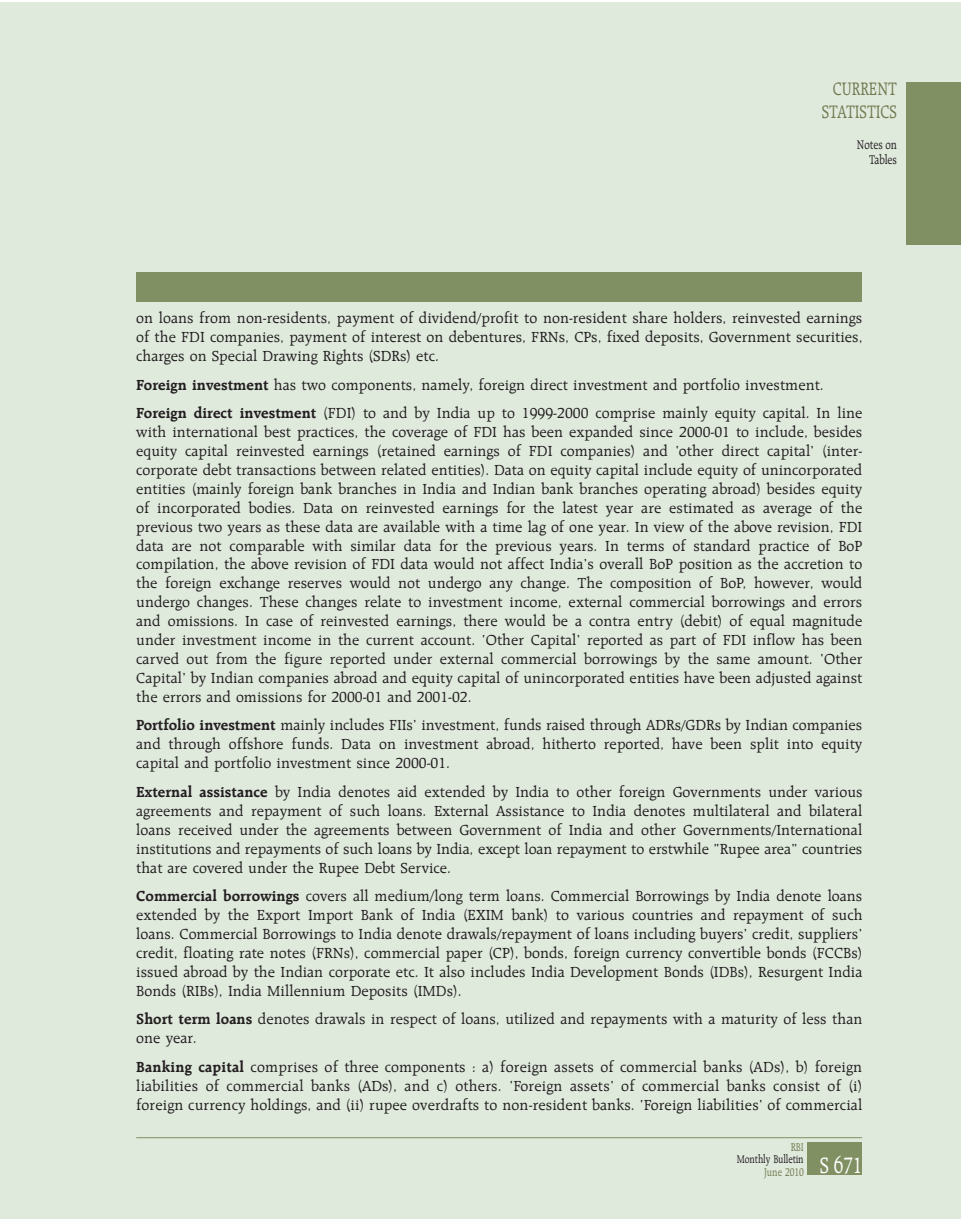
<style>
.page{position:relative;width:961px;height:1219px;background:#fff}
.page>*{position:absolute;margin:0;border:0;box-sizing:border-box;transform-origin:0 0}
.t1{font:24px "TTE2 D2 B940 O00";color:#fff;scale:.8 1}
.t2{font:19.5px/23.7px "TT1 FF6 DO00";letter-spacing:-.005em;color:#727950;text-align:center;scale:.8 1}
.t3{font:15.75px/18.9px "TT1 FF76 O00";color:#231f20;text-align:justify}
.t4{font:13.5px/15px "TT1 FF71 O00";letter-spacing:-.005em;color:#231f20;text-align:right;scale:.8 1}
.t5{font:12px "TT1 FF66 O00";letter-spacing:-.015em;color:#231f20;scale:.8 1}
.t6{font:12px "TT1 FF66 O00";letter-spacing:-.005em;color:#727950;scale:.8 1}
.s1{font-family:"TT1 FF74 O00"}
</style>
<div class="page">
<div style="left:0;top:2px;width:960px;height:1216px;background:#dfeadd"></div>
<div style="left:807px;top:1142px;width:54px;height:33px;background:#809062"></div>
<div style="left:905px;top:82px;width:55px;height:162px;background:#809062"></div>
<hr style="left:136px;top:1137px;width:725px;height:1px;background:#809062">
<div style="left:136px;top:272px;width:725px;height:29px;background:#809062"></div>
<p class="t2" style="left:821px;top:78px;width:95px">CURRENT<br>STATISTICS</p>
<p class="t4" style="left:856px;top:138px;width:52px">Notes on<br>Tables</p>
<p class="t3" style="left:136px;top:309px;width:727px">on loans from non-residents, payment of dividend/profit to non-resident share holders, reinvested earnings of the FDI companies, payment of interest on debentures, FRNs, CPs, fixed deposits, Government securities, charges on Special Drawing Rights (SDRs) etc.</p>
<p class="t3" style="left:136px;top:371px;width:727px;line-height:28.7px"><span class="s1">Foreign investment</span> has two components, namely, foreign direct investment and portfolio investment.<br><span class="s1">Foreign direct investment</span> (FDI) to and by India up to 1999-2000 comprise mainly equity capital. In line</p>
<p class="t3" style="left:136px;top:423px;width:727px">with international best practices, the coverage of FDI has been expanded since 2000-01 to include, besides equity capital reinvested earnings (retained earnings of FDI companies) and ‘other direct capital’ (inter&shy;corporate debt transactions between related entities). Data on equity capital include equity of unincorporated entities (mainly foreign bank branches in India and Indian bank branches operating abroad) besides equity of incorporated bodies. Data on reinvested earnings for the latest year are estimated as average of the previous two years as these data are available with a time lag of one year. In view of the above revision, FDI data are not comparable with similar data for the previous years. In terms of standard practice of BoP compilation, the above revision of FDI data would not affect India’s overall BoP position as the accretion to the foreign exchange reserves would not undergo any change. The composition of BoP, however, would undergo changes. These changes relate to investment income, external commercial borrowings and errors and omissions. In case of reinvested earnings, there would be a contra entry (debit) of equal magnitude under investment income in the current account. ‘Other Capital’ reported as part of FDI inflow has been carved out from the figure reported under external commercial borrowings by the same amount. ‘Other Capital’ by Indian companies abroad and equity capital of unincorporated entities have been adjusted against the errors and omissions for 2000-01 and 2001-02.</p>
<p class="t3" style="left:136px;top:717px;width:727px"><span class="s1">Portfolio investment</span> mainly includes FIIs’ investment, funds raised through ADRs/GDRs by Indian companies and through offshore funds. Data on investment abroad, hitherto reported, have been split into equity capital and portfolio investment since 2000-01.</p>
<p class="t3" style="left:136px;top:783px;width:727px"><span class="s1">External assistance</span> by India denotes aid extended by India to other foreign Governments under various agreements and repayment of such loans. External Assistance to India denotes multilateral and bilateral loans received under the agreements between Government of India and other Governments/International institutions and repayments of such loans by India, except loan repayment to erstwhile “Rupee area” countries that are covered under the Rupee Debt Service.</p>
<p class="t3" style="left:136px;top:887px;width:727px"><span class="s1">Commercial borrowings</span> covers all medium/long term loans. Commercial Borrowings by India denote loans extended by the Export Import Bank of India (EXIM bank) to various countries and repayment of such loans. Commercial Borrowings to India denote drawals/repayment of loans including buyers’ credit, suppliers’ credit, floating rate notes (FRNs), commercial paper (CP), bonds, foreign currency convertible bonds (FCCBs) issued abroad by the Indian corporate etc. It also includes India Development Bonds (IDBs), Resurgent India Bonds (RIBs), India Millennium Deposits (IMDs).</p>
<p class="t3" style="left:136px;top:1010px;width:727px"><span class="s1">Short term loans</span> denotes drawals in respect of loans, utilized and repayments with a maturity of less than one year.</p>
<p class="t3" style="left:136px;top:1058px;width:727px"><span class="s1">Banking capital</span> comprises of three components : a) foreign assets of commercial banks (ADs), b) foreign liabilities of commercial banks (ADs), and c) others. ‘Foreign assets’ of commercial banks consist of (i) foreign currency holdings, and (ii) rupee overdrafts to non-resident banks. ‘Foreign liabilities’ of commercial</p>
<p class="t6" style="left:790px;top:1142px;width:18px">RBI</p>
<p class="t5" style="left:736px;top:1155px;width:85px">Monthly Bulletin</p>
<p class="t6" style="left:763px;top:1167px;width:51px">June 2010</p>
<h1 class="t1" style="left:819px;top:1154px;width:55px">S 671</h1>
</div>
